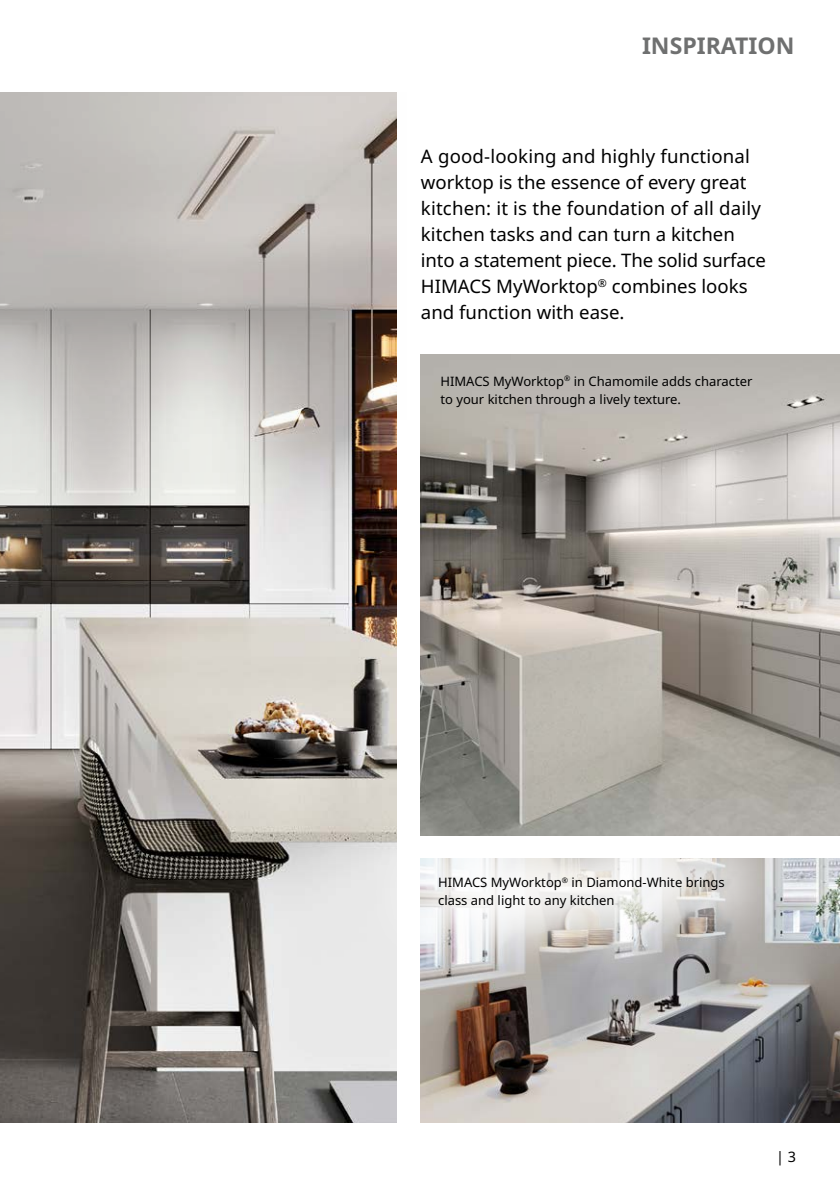
<style>
.page{position:relative;width:840px;height:1191px;background:#fff}
.page>*{position:absolute;margin:0;border:0;box-sizing:border-box;transform-origin:0 0}
.t1{font:700 23px "Noto Sans";color:#6f7070}
.t2{font:18.6px/26px "Noto Sans";color:#000}
.t3{font:14.4px "Noto Sans";color:#000}
.t4{font:13px/18px "Noto Sans";color:#000}
</style>
<div class="page">
<img style="left:0;top:912px;width:396px;height:211px">
<div style="left:0;top:0;width:433px;height:912px;background:#b1b4b4;opacity:.95"></div>
<img style="left:420px;top:859px;width:419px;height:264px">
<div style="left:0;top:0;width:839px;height:91px;background:#fff"></div>
<svg style="left:359px;top:797px;width:442px;height:190px"></svg>
<img style="left:420px;top:355px;width:419px;height:480px">
<p class="t1" style="left:641px;top:29px;width:154px">INSPIRATION</p>
<p class="t2" style="left:420px;top:143px;width:346px">A good-looking and highly functional worktop is the essence of every great kitchen: it is the foundation of all daily kitchen tasks and can turn a kitchen into a statement piece. The solid surface HIMACS MyWorktop<sup>®</sup> combines looks and function with ease.</p>
<p class="t4" style="left:440px;top:372px;width:313px">HIMACS MyWorktop<sup>®</sup> in Chamomile adds character to your kitchen through a lively texture.</p>
<p class="t4" style="left:438px;top:873px;width:288px">HIMACS MyWorktop<sup>®</sup> in Diamond-White brings class and light to any kitchen</p>
<p class="t3" style="left:775px;top:1146px;width:21px">| 3</p>
</div>
